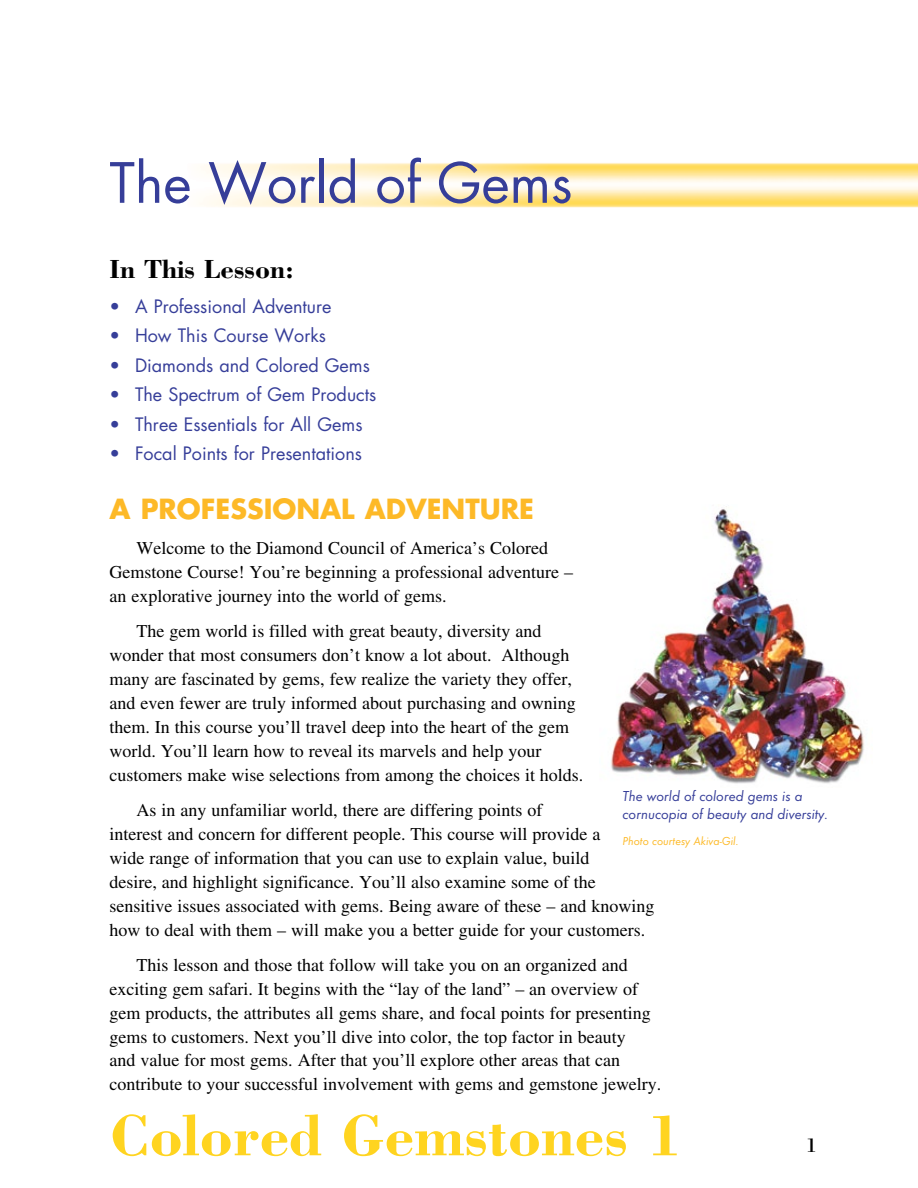
<style>
.page{position:relative;width:918px;height:1188px;background:#fff}
.page>*{position:absolute;margin:0;border:0;box-sizing:border-box;transform-origin:0 0}
.t1{font:700 60px "Bodoni";color:#ffd420}
.t2{font:54px "Futura";color:#363e99}
.t3{font:700 27px "Futura";color:#fdb927}
.t4{font:700 27px "Bodoni";color:#000}
.t5{font:21px "Bodoni";color:#000}
.t6{font:18px/24px "Times";color:#000}
.t7{font:18px "Futura";color:#363e99}
.t8{font:italic 15px/18px "Futura T";color:#363e99}
.t9{font:italic 12px "Futura T";color:#fdb927}
</style>
<div class="page">
<img style="left:201px;top:163px;width:717px;height:45px">
<img style="left:611px;top:506px;width:253px;height:278px">
<h2 class="t2" style="left:110px;top:146px;width:465px">The World of Gems</h2>
<h3 class="t4" style="left:110px;top:252px;width:186px">In This Lesson:</h3>
<p class="t7" style="left:110px;top:294px;width:223px">• A Professional Adventure</p>
<p class="t7" style="left:110px;top:323px;width:218px">• How This Course Works</p>
<p class="t7" style="left:110px;top:353px;width:262px">• Diamonds and Colored Gems</p>
<p class="t7" style="left:110px;top:382px;width:268px">• The Spectrum of Gem Products</p>
<p class="t7" style="left:110px;top:412px;width:255px">• Three Essentials for All Gems</p>
<p class="t7" style="left:110px;top:441px;width:254px">• Focal Points for Presentations</p>
<h3 class="t3" style="left:110px;top:491px;width:426px">A PROFESSIONAL ADVENTURE</h3>
<p class="t6" style="left:110px;top:536px;width:465px;text-indent:27px">Welcome to the Diamond Council of America’s Colored<br>Gemstone Course! You’re beginning a professional adventure – an explorative journey into the world of gems.</p>
<p class="t6" style="left:110px;top:619px;width:475px;text-indent:27px">The gem world is filled with great beauty, diversity and wonder that most consumers don’t know a lot about. Although many are fascinated by gems, few realize the variety they offer, and even fewer are truly informed about purchasing and owning them. In this course you’ll travel deep into the heart of the gem world. You’ll learn how to reveal its marvels and help your customers make wise selections from among the choices it holds.</p>
<p class="t6" style="left:110px;top:798px;width:546px;text-indent:27px">As in any unfamiliar world, there are differing points of<br>interest and concern for different people. This course will provide a<br>wide range of information that you can use to explain value, build<br>desire, and highlight significance. You’ll also examine some of the sensitive issues associated with gems. Being aware of these – and knowing how to deal with them – will make you a better guide for your customers.</p>
<p class="t6" style="left:110px;top:952px;width:553px;text-indent:27px">This lesson and those that follow will take you on an organized and exciting gem safari. It begins with the “lay of the land” – an overview of gem products, the attributes all gems share, and focal points for presenting gems to customers. Next you’ll dive into color, the top factor in beauty<br>and value for most gems. After that you’ll explore other areas that can contribute to your successful involvement with gems and gemstone jewelry.</p>
<p class="t8" style="left:622px;top:787px;width:207px">The world of colored gems is a cornucopia of beauty and diversity.</p>
<p class="t9" style="left:622px;top:834px;width:118px">Photo courtesy Akiva-Gil.</p>
<h1 class="t1" style="left:109px;top:1098px;width:575px">Colored Gemstones 1</h1>
<p class="t5" style="left:806px;top:1132px;width:12px">1</p>
</div>
